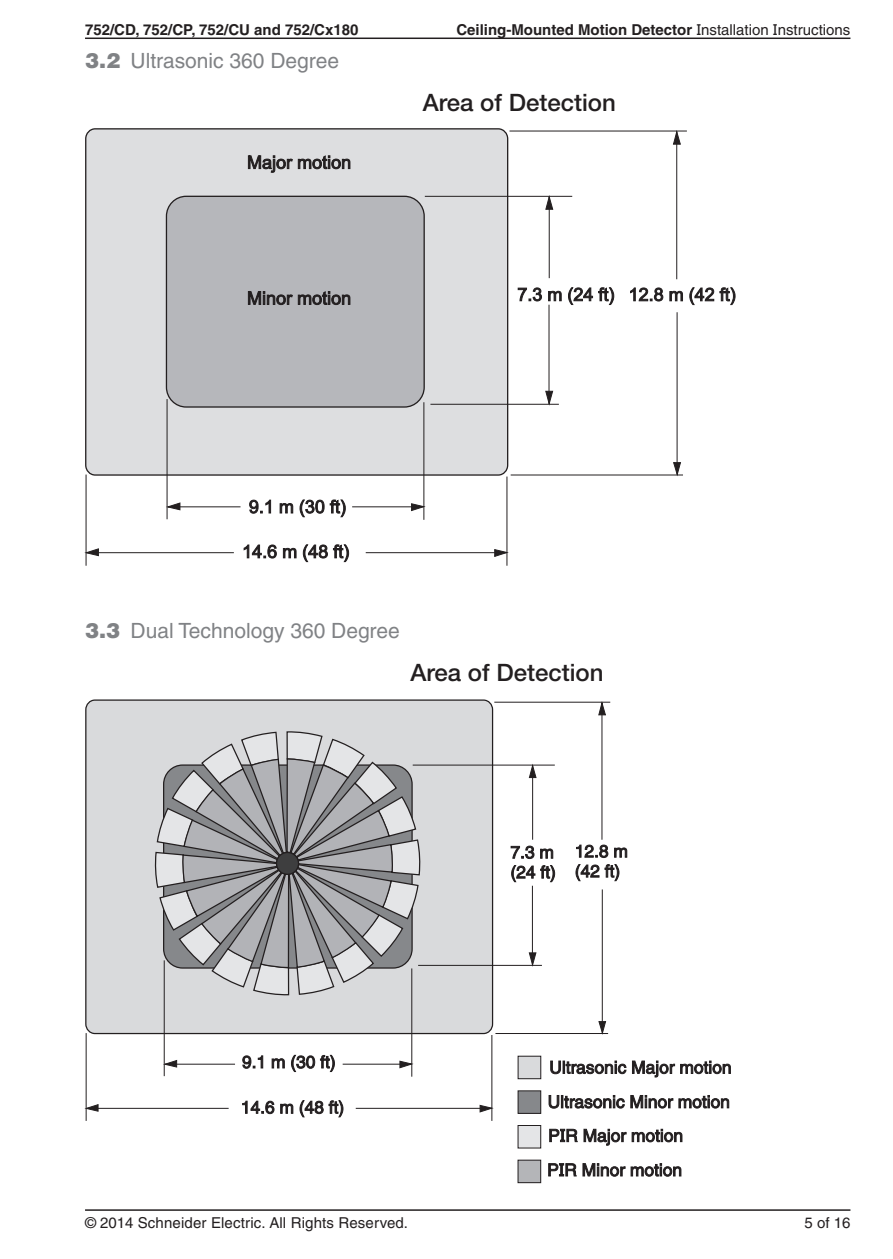
<style>
.page{position:relative;width:893px;height:1259px;background:#fff}
.page>*{position:absolute;margin:0;border:0;box-sizing:border-box;transform-origin:0 0}
.t1{font:500 24px "Helvetica Neue LT Pro";color:#231f20}
.t2{font:500 21px "Helveticasi";color:#808285}
.t3{font:700 15px "Helveticasi";color:#231f20}
.t4{font:500 15px "Helveticasi";letter-spacing:.01em;color:#231f20}
.s1{font-weight:500}
.s2{font-family:"Helvetica Bsi";font-weight:400}
</style>
<div class="page">
<hr style="left:85px;top:38px;width:765px;height:1px;background:#231f20">
<hr style="left:85px;top:1209px;width:765px;height:1px;background:#231f20">
<div style="left:86px;top:129px;width:422px;height:346px;background:#dddee0;border-radius:10px"></div>
<div style="left:85px;top:128px;width:423px;height:348px;border:1px solid #231f20;border-radius:10px"></div>
<div style="left:166px;top:196px;width:258px;height:211px;background:#b6b7bb;border-radius:20px"></div>
<div style="left:166px;top:196px;width:259px;height:212px;border:1px solid #231f20;border-radius:20px"></div>
<hr style="left:167px;top:399px;width:1px;height:120px;background:#231f20">
<hr style="left:549px;top:197px;width:1px;height:81px;background:#231f20">
<hr style="left:86px;top:474px;width:1px;height:92px;background:#231f20">
<hr style="left:506px;top:476px;width:1px;height:90px;background:#231f20">
<hr style="left:677px;top:312px;width:1px;height:162px;background:#231f20">
<hr style="left:548px;top:305px;width:1px;height:99px;background:#231f20">
<hr style="left:676px;top:131px;width:1px;height:148px;background:#231f20">
<hr style="left:423px;top:402px;width:1px;height:118px;background:#231f20">
<hr style="left:87px;top:552px;width:147px;height:1px;background:#231f20">
<hr style="left:168px;top:506px;width:72px;height:1px;background:#231f20">
<hr style="left:509px;top:130px;width:178px;height:1px;background:#231f20">
<hr style="left:425px;top:196px;width:147px;height:1px;background:#231f20">
<hr style="left:366px;top:552px;width:141px;height:1px;background:#231f20">
<hr style="left:352px;top:506px;width:71px;height:1px;background:#231f20">
<hr style="left:511px;top:474px;width:172px;height:1px;background:#231f20">
<hr style="left:430px;top:404px;width:129px;height:1px;background:#231f20">
<svg style="left:84px;top:548px;width:15px;height:8px"></svg>
<svg style="left:166px;top:502px;width:15px;height:8px"></svg>
<svg style="left:673px;top:462px;width:8px;height:14px"></svg>
<svg style="left:545px;top:390px;width:8px;height:16px"></svg>
<svg style="left:494px;top:549px;width:15px;height:8px"></svg>
<svg style="left:411px;top:503px;width:15px;height:8px"></svg>
<svg style="left:545px;top:195px;width:8px;height:15px"></svg>
<svg style="left:673px;top:130px;width:8px;height:15px"></svg>
<svg style="left:248px;top:155px;width:102px;height:18px"></svg>
<svg style="left:518px;top:287px;width:24px;height:14px"></svg>
<svg style="left:548px;top:291px;width:14px;height:10px"></svg>
<svg style="left:568px;top:287px;width:46px;height:18px"></svg>
<svg style="left:630px;top:287px;width:33px;height:15px"></svg>
<svg style="left:669px;top:291px;width:14px;height:10px"></svg>
<svg style="left:689px;top:287px;width:47px;height:18px"></svg>
<svg style="left:249px;top:499px;width:22px;height:15px"></svg>
<svg style="left:280px;top:503px;width:13px;height:10px"></svg>
<svg style="left:299px;top:499px;width:47px;height:18px"></svg>
<svg style="left:244px;top:544px;width:33px;height:14px"></svg>
<svg style="left:283px;top:548px;width:14px;height:10px"></svg>
<svg style="left:303px;top:544px;width:46px;height:18px"></svg>
<svg style="left:248px;top:291px;width:102px;height:14px"></svg>
<div style="left:86px;top:700px;width:407px;height:333px;background:#d9dadc;border-radius:9px"></div>
<div style="left:85px;top:699px;width:408px;height:335px;border:1px solid #231f20;border-radius:9px"></div>
<svg style="left:155px;top:731px;width:265px;height:265px"></svg>
<div style="left:277px;top:852px;width:21px;height:22px;background:#3e3e3f;border-radius:50%"></div>
<div style="left:276px;top:852px;width:23px;height:23px;border:1px solid #231f20;border-radius:50%"></div>
<hr style="left:164px;top:960px;width:1px;height:116px;background:#231f20">
<hr style="left:532px;top:765px;width:1px;height:74px;background:#231f20">
<hr style="left:86px;top:1033px;width:1px;height:88px;background:#231f20">
<hr style="left:491px;top:1035px;width:1px;height:86px;background:#231f20">
<hr style="left:602px;top:889px;width:1px;height:144px;background:#231f20">
<hr style="left:532px;top:885px;width:1px;height:80px;background:#231f20">
<hr style="left:601px;top:702px;width:1px;height:137px;background:#231f20">
<hr style="left:411px;top:968px;width:1px;height:108px;background:#231f20">
<hr style="left:87px;top:1107px;width:142px;height:1px;background:#231f20">
<hr style="left:165px;top:1063px;width:70px;height:1px;background:#231f20">
<hr style="left:494px;top:701px;width:116px;height:1px;background:#231f20">
<hr style="left:413px;top:764px;width:142px;height:1px;background:#231f20">
<hr style="left:356px;top:1107px;width:135px;height:1px;background:#231f20">
<hr style="left:343px;top:1063px;width:68px;height:1px;background:#231f20">
<hr style="left:495px;top:1033px;width:113px;height:1px;background:#231f20">
<hr style="left:418px;top:965px;width:124px;height:1px;background:#231f20">
<svg style="left:84px;top:1104px;width:15px;height:7px"></svg>
<svg style="left:163px;top:1059px;width:14px;height:8px"></svg>
<svg style="left:598px;top:1021px;width:8px;height:14px"></svg>
<svg style="left:529px;top:952px;width:8px;height:15px"></svg>
<svg style="left:479px;top:1104px;width:15px;height:8px"></svg>
<svg style="left:399px;top:1060px;width:15px;height:8px"></svg>
<svg style="left:529px;top:764px;width:8px;height:14px"></svg>
<svg style="left:598px;top:701px;width:8px;height:14px"></svg>
<div style="left:660px;top:1064px;width:8px;height:9px;background:#231f20;border-radius:50%"></div>
<div style="left:661px;top:1065px;width:6px;height:7px;background:#fff;border-radius:50%"></div>
<div style="left:713px;top:1064px;width:8px;height:9px;background:#2c2829;border-radius:50%"></div>
<div style="left:714px;top:1065px;width:6px;height:7px;background:#fff;border-radius:50%"></div>
<svg style="left:550px;top:1060px;width:108px;height:17px"></svg>
<div style="left:659px;top:1064px;width:9px;height:10px;border:1px solid #231f20;border-radius:50%"></div>
<div style="left:661px;top:1065px;width:6px;height:7px;border:1px solid #231f20;border-radius:50%"></div>
<svg style="left:670px;top:1060px;width:41px;height:14px"></svg>
<div style="left:713px;top:1064px;width:8px;height:10px;border:1px solid #231f20;border-radius:50%"></div>
<div style="left:714px;top:1065px;width:6px;height:7px;border:1px solid #231f20;border-radius:50%"></div>
<svg style="left:722px;top:1063px;width:9px;height:11px"></svg>
<svg style="left:549px;top:1128px;width:133px;height:17px"></svg>
<svg style="left:511px;top:845px;width:44px;height:37px"></svg>
<svg style="left:575px;top:844px;width:52px;height:37px"></svg>
<svg style="left:242px;top:1055px;width:21px;height:14px"></svg>
<svg style="left:272px;top:1058px;width:13px;height:10px"></svg>
<svg style="left:291px;top:1054px;width:15px;height:18px"></svg>
<div style="left:308px;top:1057px;width:5px;height:10px;border:1px solid #231f20;border-radius:50%"></div>
<div style="left:306px;top:1055px;width:9px;height:13px;border:1px solid #231f20;border-radius:50%"></div>
<svg style="left:320px;top:1054px;width:15px;height:18px"></svg>
<svg style="left:242px;top:1100px;width:51px;height:14px"></svg>
<svg style="left:299px;top:1100px;width:44px;height:17px"></svg>
<svg style="left:548px;top:1163px;width:133px;height:14px"></svg>
<svg style="left:548px;top:1095px;width:181px;height:14px"></svg>
<div style="left:518px;top:1056px;width:23px;height:22px;background:#d9dadc"></div>
<div style="left:518px;top:1055px;width:23px;height:24px;border:1px solid #231f20"></div>
<div style="left:518px;top:1090px;width:23px;height:23px;background:#86888b"></div>
<div style="left:518px;top:1090px;width:23px;height:23px;border:1px solid #231f20"></div>
<div style="left:518px;top:1125px;width:23px;height:23px;background:#e4e5e7"></div>
<div style="left:518px;top:1125px;width:23px;height:23px;border:1px solid #231f20"></div>
<div style="left:518px;top:1160px;width:23px;height:22px;background:#b4b5b8"></div>
<div style="left:518px;top:1159px;width:23px;height:24px;border:1px solid #231f20"></div>
<p class="t3" style="left:85px;top:21px;width:275px">752/CD, 752/CP, 752/CU and 752/Cx180</p>
<p class="t3" style="left:456px;top:21px;width:396px">Ceiling-Mounted Motion Detector <span class="s1">Installation Instructions</span></p>
<h2 class="t2" style="left:85px;top:48px;width:255px"><span class="s2">3.2</span> Ultrasonic 360 Degree</h2>
<h1 class="t1" style="left:423px;top:88px;width:194px">Area of Detection</h1>
<h2 class="t2" style="left:85px;top:618px;width:316px"><span class="s2">3.3</span> Dual Technology 360 Degree</h2>
<h1 class="t1" style="left:411px;top:658px;width:194px">Area of Detection</h1>
<p class="t4" style="left:85px;top:1214px;width:325px">© 2014 Schneider Electric. All Rights Reserved.</p>
<p class="t4" style="left:805px;top:1214px;width:47px">5 of 16</p>
</div>
